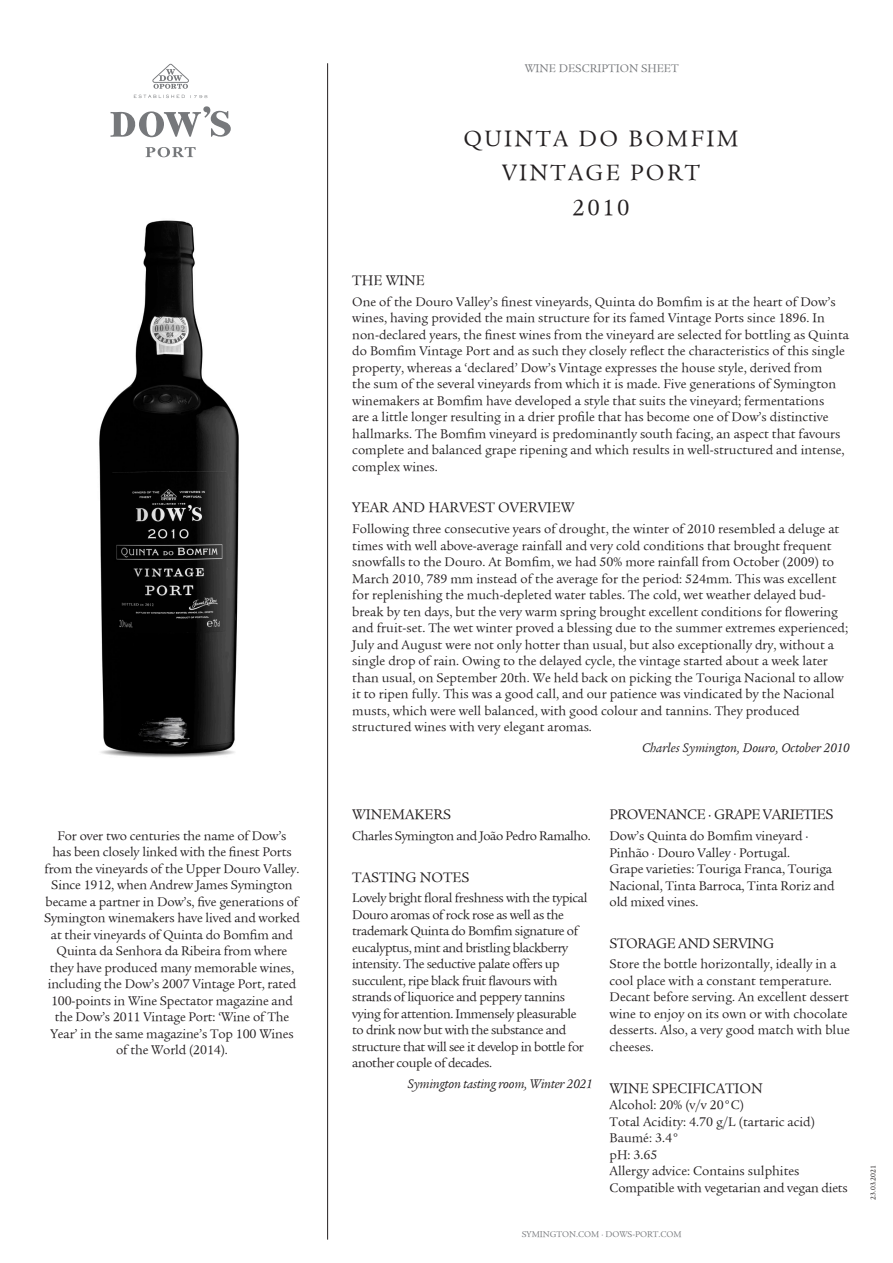
<style>
.page{position:relative;width:893px;height:1263px;background:#fff}
.page>*{position:absolute;margin:0;border:0;box-sizing:border-box;transform-origin:0 0}
._04__NOME_VINHO{font:24px "Legacy Serif LT Book";letter-spacing:.1em;color:#231f20}
._07__TEXTO_GERAL{font:15px "Legacy Serif LT Book";color:#231f20}
._07__TEXTO_GERAL-2{font:15px "Legacy Serif LT Book";letter-spacing:-.025em;color:#231f20}
._06__SUB-TITULOS{font:15px "Legacy Serif LT Book";color:#231f20}
._07__TEXTO_GERAL-3{font:13.5px/16.5px "Legacy Serif LT Book";color:#231f20}
._07__TEXTO_GERAL-4{font:13.5px/16.5px "Legacy Serif LT Book";letter-spacing:-.03em;color:#231f20}
._07__TEXTO_GERAL-5{font:italic 13.5px "Legacy Serif LT Book";color:#231f20}
.t1{font:12px "Legacy Serif LT Book";color:#76787b}
.t2{font:9px "Legacy Serif LT Book";color:#76787b}
._07__TEXTO_GERAL-6{font:7.5px "Legacy Serif LT Book";color:#231f20}
</style>
<div class="page">
<hr style="left:327px;top:63px;width:1px;height:1176px;background:#231f20">
<svg style="left:111px;top:64px;width:120px;height:93px"></svg>
<img style="left:99px;top:220px;width:140px;height:538px">
<p class="_07__TEXTO_GERAL-3" style="left:44px;top:827px;width:257px;text-align:center">For over two centuries the name of Dow’s<br>has been closely linked with the finest Ports from the vineyards of the Upper Douro Valley.<br>Since 1912, when Andrew James Symington became a partner in Dow’s, five generations of Symington winemakers have lived and worked at their vineyards of Quinta do Bomfim and Quinta da Senhora da Ribeira from where they have produced many memorable wines, including the Dow’s 2007 Vintage Port, rated 100-points in Wine Spectator magazine and the Dow’s 2011 Vintage Port: ‘Wine of The Year’ in the same magazine’s Top 100 Wines of the World (2014).</p>
<p class="t1" style="left:525px;top:62px;width:155px">WINE DESCRIPTION SHEET</p>
<p class="_04__NOME_VINHO" style="left:463px;top:125px;width:277px">QUINTA DO BOMFIM</p>
<p class="_04__NOME_VINHO" style="left:502px;top:159px;width:200px">VINTAGE PORT</p>
<p class="_04__NOME_VINHO" style="left:572px;top:194px;width:59px">2010</p>
<p class="_07__TEXTO_GERAL" style="left:352px;top:272px;width:74px">THE WINE</p>
<p class="_07__TEXTO_GERAL-3" style="left:352px;top:293px;width:498px">One of the Douro Valley’s finest vineyards, Quinta do Bomfim is at the heart of Dow’s wines, having provided the main structure for its famed Vintage Ports since 1896. In non-declared years, the finest wines from the vineyard are selected for bottling as Quinta do Bomfim Vintage Port and as such they closely reflect the characteristics of this single property, whereas a ‘declared’ Dow’s Vintage expresses the house style, derived from<br>the sum of the several vineyards from which it is made. Five generations of Symington winemakers at Bomfim have developed a style that suits the vineyard; fermentations<br>are a little longer resulting in a drier profile that has become one of Dow’s distinctive hallmarks. The Bomfim vineyard is predominantly south facing, an aspect that favours complete and balanced grape ripening and which results in well-structured and intense, complex wines.</p>
<p class="_07__TEXTO_GERAL" style="left:352px;top:499px;width:224px">YEAR AND HARVEST OVERVIEW</p>
<p class="_07__TEXTO_GERAL-3" style="left:352px;top:521px;width:497px">Following three consecutive years of drought, the winter of 2010 resembled a deluge at times with well above-average rainfall and very cold conditions that brought frequent snowfalls to the Douro. At Bomfim, we had 50% more rainfall from October (2009) to March 2010, 789 mm instead of the average for the period: 524mm. This was excellent for replenishing the much-depleted water tables. The cold, wet weather delayed bud&shy;break by ten days, but the very warm spring brought excellent conditions for flowering and fruit-set. The wet winter proved a blessing due to the summer extremes experienced; July and August were not only hotter than usual, but also exceptionally dry, without a single drop of rain. Owing to the delayed cycle, the vintage started about a week later than usual, on September 20th. We held back on picking the Touriga Nacional to allow it to ripen fully. This was a good call, and our patience was vindicated by the Nacional musts, which were well balanced, with good colour and tannins. They produced structured wines with very elegant aromas.</p>
<p class="_07__TEXTO_GERAL-5" style="left:642px;top:740px;width:209px">Charles Symington, Douro, October 2010</p>
<p class="_07__TEXTO_GERAL" style="left:352px;top:806px;width:100px">WINEMAKERS</p>
<p class="_07__TEXTO_GERAL-4" style="left:352px;top:828px;width:240px">Charles Symington and João Pedro Ramalho.</p>
<p class="_07__TEXTO_GERAL" style="left:352px;top:868px;width:119px">TASTING NOTES</p>
<p class="_07__TEXTO_GERAL-4" style="left:352px;top:890px;width:237px">Lovely bright floral freshness with the typical Douro aromas of rock rose as well as the trademark Quinta do Bomfim signature of eucalyptus, mint and bristling blackberry intensity. The seductive palate offers up succulent, ripe black fruit flavours with strands of liquorice and peppery tannins vying for attention. Immensely pleasurable to drink now but with the substance and structure that will see it develop in bottle for another couple of decades.</p>
<p class="_07__TEXTO_GERAL-5" style="left:407px;top:1076px;width:187px">Symington tasting room, Winter 2021</p>
<p class="_07__TEXTO_GERAL-2" style="left:609px;top:806px;width:225px">PROVENANCE · GRAPE VARIETIES</p>
<p class="_07__TEXTO_GERAL-3" style="left:609px;top:828px;width:201px">Dow’s Quinta do Bomfim vineyard ·<br>Pinhão · Douro Valley · Portugal.</p>
<p class="_07__TEXTO_GERAL-3" style="left:609px;top:861px;width:227px">Grape varieties: Touriga Franca, Touriga<br>Nacional, Tinta Barroca, Tinta Roriz and old mixed vines.</p>
<p class="_07__TEXTO_GERAL-2" style="left:609px;top:934px;width:166px">STORAGE AND SERVING</p>
<p class="_07__TEXTO_GERAL-3" style="left:609px;top:956px;width:228px">Store the bottle horizontally, ideally in a cool place with a constant temperature.</p>
<p class="_07__TEXTO_GERAL-3" style="left:609px;top:989px;width:242px">Decant before serving. An excellent dessert wine to enjoy on its own or with chocolate desserts. Also, a very good match with blue cheeses.</p>
<p class="_06__SUB-TITULOS" style="left:609px;top:1080px;width:155px">WINE SPECIFICATION</p>
<p class="_07__TEXTO_GERAL-3" style="left:609px;top:1097px;width:136px">Alcohol: 20% (v/v 20°C)</p>
<p class="_07__TEXTO_GERAL-3" style="left:609px;top:1113px;width:207px">Total Acidity: 4.70 g/L (tartaric acid)</p>
<p class="_07__TEXTO_GERAL-3" style="left:609px;top:1130px;width:71px">Baumé: 3.4°</p>
<p class="_07__TEXTO_GERAL-3" style="left:609px;top:1146px;width:50px">pH: 3.65</p>
<p class="_07__TEXTO_GERAL-3" style="left:609px;top:1163px;width:191px">Allergy advice: Contains sulphites</p>
<p class="_07__TEXTO_GERAL-3" style="left:609px;top:1179px;width:240px">Compatible with vegetarian and vegan diets</p>
<p class="t2" style="left:522px;top:1229px;width:162px">SYMINGTON.COM · DOWS-PORT.COM</p>
<p class="_07__TEXTO_GERAL-6" style="left:869px;top:1200px;width:36px;rotate:-90deg">23.03.2021</p>
</div>
